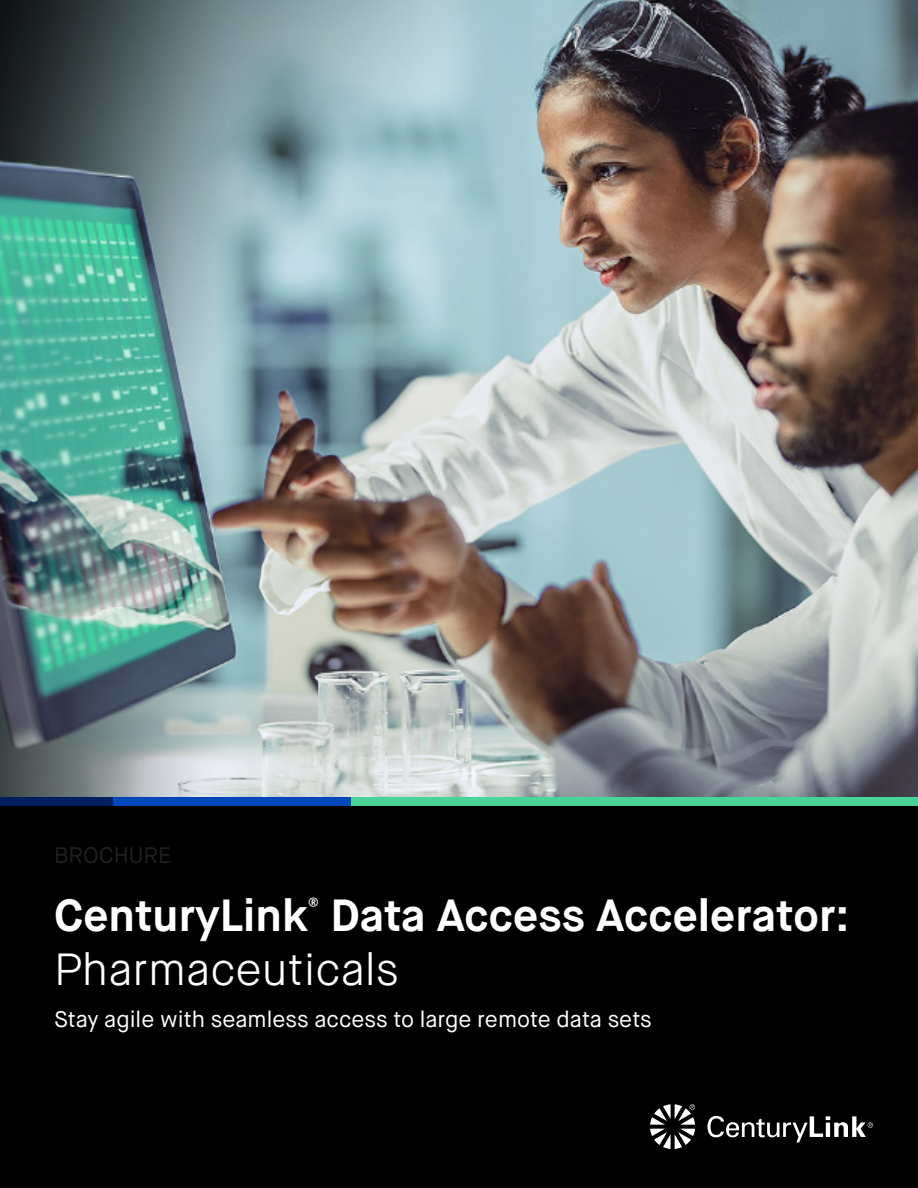
<style>
.page{position:relative;width:918px;height:1188px;background:#fff}
.page>*{position:absolute;margin:0;border:0;box-sizing:border-box;transform-origin:0 0}
.t1{font:700 45px/54px "Maison Neue";color:#fff}
.Title_-_Sub{font:22.5px "Maison Neue";color:#fff}
.Asset_Name{font:22.5px "Maison Neue";color:#231f20}
.s1{font-weight:300}
</style>
<div class="page">
<div style="left:0;top:801px;width:918px;height:387px;background:#000"></div>
<svg style="left:650px;top:1104px;width:45px;height:45px"></svg>
<svg style="left:708px;top:1116px;width:165px;height:26px"></svg>
<div style="left:351px;top:796px;width:567px;height:10px;background:#48d597"></div>
<div style="left:0;top:796px;width:113px;height:10px;background:#001e60"></div>
<div style="left:113px;top:796px;width:238px;height:10px;background:#0047bb"></div>
<img style="left:0;top:0;width:918px;height:796px">
<p class="Asset_Name" style="left:54px;top:841px;width:119px">BROCHURE</p>
<p class="t1" style="left:54px;top:888px;width:797px">CenturyLink<sup>®</sup> Data Access Accelerator:<br><span class="s1">Pharmaceuticals</span></p>
<p class="Title_-_Sub" style="left:54px;top:1005px;width:599px">Stay agile with seamless access to large remote data sets</p>
</div>
